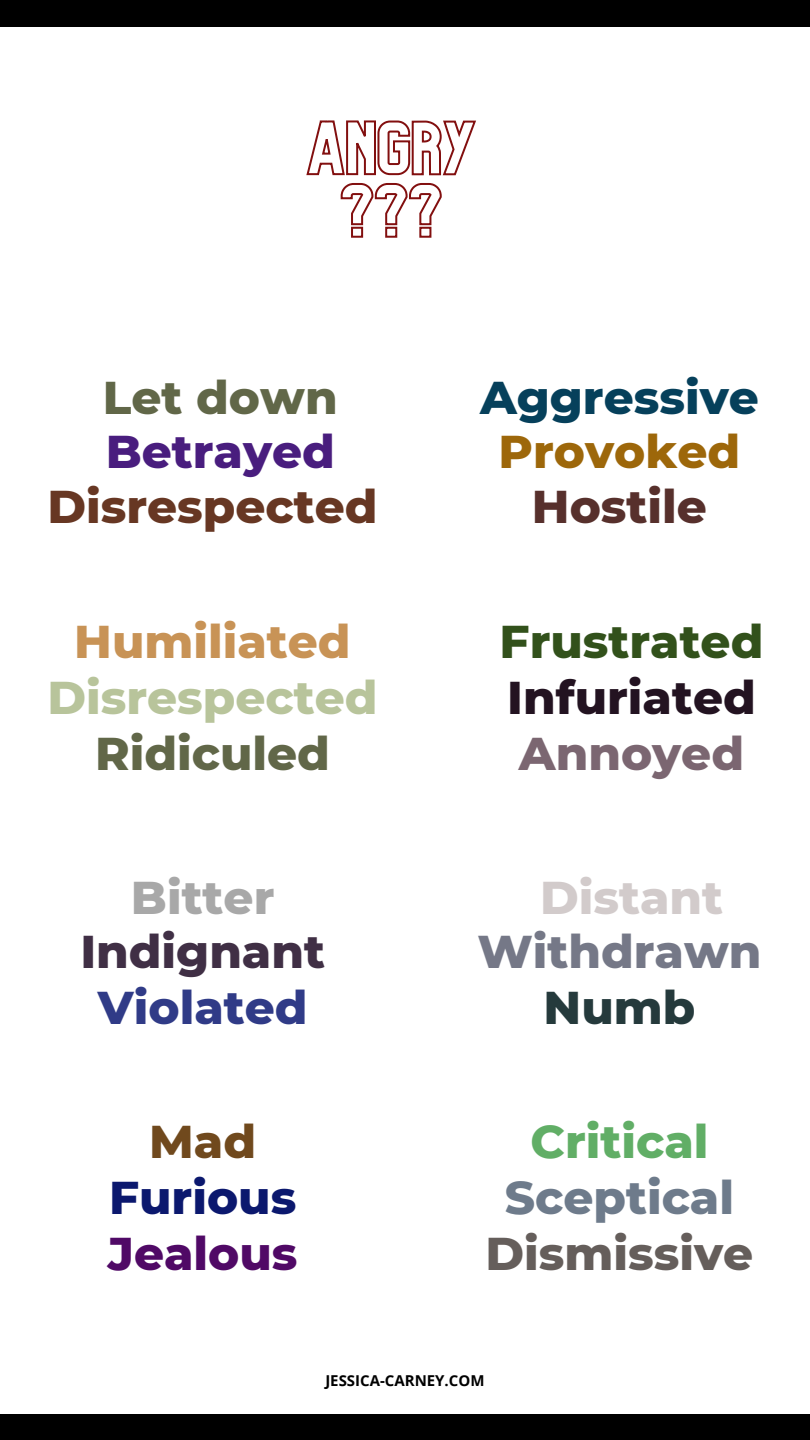
<style>
.page{position:relative;width:810px;height:1440px;background:#000}
.page>*{position:absolute;margin:0;border:0;box-sizing:border-box;transform-origin:0 0}
.t1{font:800 46.9px "Montserrat";color:#616748}
.t2{font:800 46.9px "Montserrat";color:#673723}
.t3{font:800 46.9px "Montserrat";color:#b8c49b}
.t4{font:800 46.9px "Montserrat";color:#06405b}
.t5{font:800 46.9px "Montserrat";color:#c89356}
.t6{font:800 46.9px "Montserrat";color:#32511b}
.t7{font:800 46.9px "Montserrat";color:#231321}
.t8{font:800 46.9px "Montserrat";color:#655e5b}
.t9{font:800 46.9px "Montserrat";color:#402f45}
.t10{font:800 46.9px "Montserrat";color:#757887}
.t11{font:800 46.9px "Montserrat";color:#6e7b8b}
.t12{font:800 46.9px "Montserrat";color:#491d7e}
.t13{font:800 46.9px "Montserrat";color:#9d670a}
.t14{font:800 46.9px "Montserrat";color:#303b87}
.t15{font:800 46.9px "Montserrat";color:#61ae66}
.t16{font:800 46.9px "Montserrat";color:#57302c}
.t17{font:800 46.9px "Montserrat";color:#d2cbcb}
.t18{font:800 46.9px "Montserrat";color:#7b6671}
.t19{font:800 46.9px "Montserrat";color:#0b186e}
.t20{font:800 46.9px "Montserrat";color:#500966}
.t21{font:800 46.9px "Montserrat";color:#a8a8a8}
.t22{font:800 46.9px "Montserrat";color:#253a3c}
.t23{font:800 46.9px "Montserrat";color:#70491d}
.t24{font:700 15px "Open Sans";color:#000}
</style>
<div class="page">
<div style="left:0;top:27px;width:810px;height:1387px;background:#fff"></div>
<svg style="left:306px;top:120px;width:170px;height:118px"></svg>
<p class="t1" style="left:103px;top:368px;width:236px">Let down</p>
<p class="t12" style="left:106px;top:422px;width:231px">Betrayed</p>
<p class="t2" style="left:47px;top:478px;width:332px">Disrespected</p>
<p class="t5" style="left:74px;top:612px;width:278px">Humiliated</p>
<p class="t3" style="left:47px;top:668px;width:332px">Disrespected</p>
<p class="t1" style="left:95px;top:724px;width:236px">Ridiculed</p>
<p class="t21" style="left:131px;top:869px;width:145px">Bitter</p>
<p class="t9" style="left:80px;top:922px;width:246px">Indignant</p>
<p class="t14" style="left:98px;top:979px;width:211px">Violated</p>
<p class="t4" style="left:480px;top:368px;width:280px">Aggressive</p>
<p class="t13" style="left:499px;top:422px;width:243px">Provoked</p>
<p class="t16" style="left:532px;top:478px;width:177px">Hostile</p>
<p class="t6" style="left:500px;top:612px;width:265px">Frustrated</p>
<p class="t7" style="left:507px;top:668px;width:250px">Infuriated</p>
<p class="t18" style="left:519px;top:724px;width:227px">Annoyed</p>
<p class="t17" style="left:540px;top:869px;width:184px">Distant</p>
<p class="t10" style="left:477px;top:922px;width:286px">Withdrawn</p>
<p class="t22" style="left:544px;top:979px;width:153px">Numb</p>
<p class="t15" style="left:530px;top:1113px;width:180px">Critical</p>
<p class="t23" style="left:149px;top:1113px;width:108px">Mad</p>
<p class="t19" style="left:109px;top:1169px;width:189px">Furious</p>
<p class="t20" style="left:108px;top:1225px;width:191px">Jealous</p>
<p class="t8" style="left:486px;top:1225px;width:269px">Dismissive</p>
<p class="t11" style="left:505px;top:1169px;width:231px">Sceptical</p>
<p class="t24" style="left:325px;top:1370px;width:161px">JESSICA-CARNEY.COM</p>
</div>
